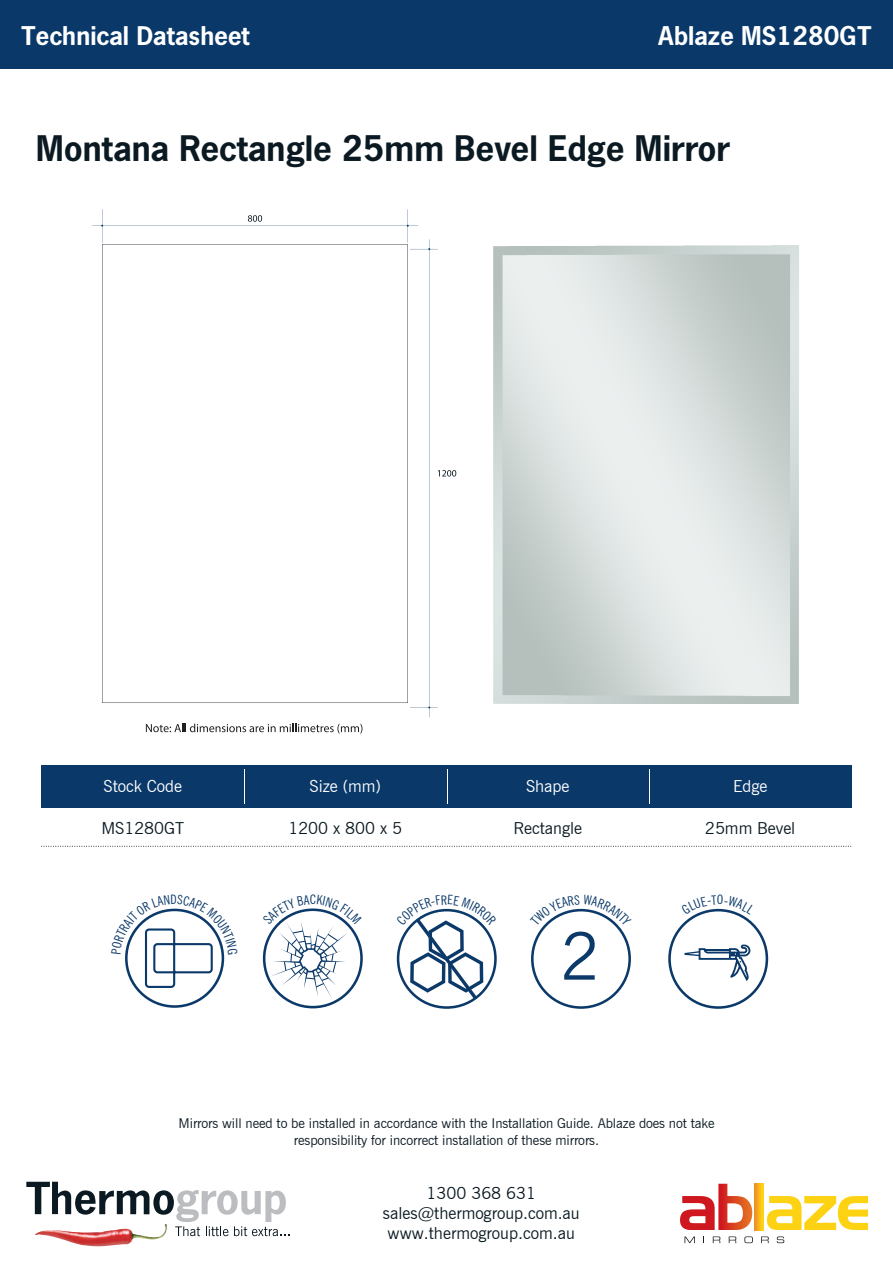
<style>
.page{position:relative;width:893px;height:1263px;background:#fff}
.page>*{position:absolute;margin:0;border:0;box-sizing:border-box;transform-origin:0 0}
.t1{font:65.4px "News Gothic BT";color:#0b3969}
.t2{font:700 36.75px "News Gothic BQ";color:#0b1a22}
.t3{font:700 27px "News Gothic BQ";color:#fff}
.t4{font:16.5px/19.8px "News Gothic BT";color:#0b1a22;text-align:center}
.t5{font:16.5px "News Gothic BT";color:#fff}
.t6{font:13.5px/16.2px "News Gothic BT";letter-spacing:-.01em;color:#0b1a22;text-align:center}
</style>
<div class="page">
<div style="left:0;top:0;width:893px;height:69px;background:#093869"></div>
<img style="left:50px;top:1236px;width:114px;height:10px">
<svg style="left:26px;top:1182px;width:264px;height:54px"></svg>
<svg style="left:685px;top:1236px;width:10px;height:7px"></svg>
<svg style="left:713px;top:1236px;width:7px;height:7px"></svg>
<svg style="left:729px;top:1236px;width:7px;height:7px"></svg>
<svg style="left:744px;top:1236px;width:9px;height:7px"></svg>
<svg style="left:761px;top:1236px;width:8px;height:7px"></svg>
<svg style="left:777px;top:1236px;width:7px;height:7px"></svg>
<svg style="left:680px;top:1184px;width:72px;height:46px"></svg>
<svg style="left:755px;top:1184px;width:9px;height:46px"></svg>
<svg style="left:767px;top:1196px;width:101px;height:34px"></svg>
<div style="left:41px;top:765px;width:810px;height:43px;background:#093869"></div>
<hr style="left:245px;top:770px;width:1px;height:34px;background:#fff">
<hr style="left:447px;top:770px;width:1px;height:34px;background:#fff">
<hr style="left:650px;top:770px;width:1px;height:34px;background:#fff">
<svg style="left:41px;top:846px;width:810px;height:1px"></svg>
<svg style="left:146px;top:724px;width:216px;height:9px"></svg>
<svg style="left:92px;top:209px;width:364px;height:508px"></svg>
<img style="left:493px;top:246px;width:306px;height:457px">
<div style="left:531px;top:909px;width:100px;height:100px;border:3px solid #0b3969;border-radius:50%"></div>
<div style="left:668px;top:909px;width:100px;height:100px;border:3px solid #0b3969;border-radius:50%"></div>
<svg style="left:685px;top:945px;width:65px;height:36px"></svg>
<svg style="left:396px;top:908px;width:101px;height:91px"></svg>
<svg style="left:262px;top:908px;width:100px;height:91px"></svg>
<svg style="left:543px;top:908px;width:76px;height:18px"></svg>
<svg style="left:694px;top:908px;width:48px;height:7px"></svg>
<svg style="left:125px;top:908px;width:100px;height:81px"></svg>
<h3 class="t3" style="left:21px;top:20px;width:230px">Technical Datasheet</h3>
<h3 class="t3" style="left:658px;top:20px;width:215px">Ablaze MS1280GT</h3>
<h2 class="t2" style="left:36px;top:127px;width:696px">Montana Rectangle 25mm Bevel Edge Mirror</h2>
<p class="t5" style="left:104px;top:776px;width:80px">Stock Code</p>
<p class="t5" style="left:309px;top:776px;width:73px">Size (mm)</p>
<p class="t5" style="left:526px;top:776px;width:45px">Shape</p>
<p class="t5" style="left:733px;top:776px;width:36px">Edge</p>
<p class="t4" style="left:101px;top:818px;width:84px">MS1280GT</p>
<p class="t4" style="left:288px;top:818px;width:115px">1200 x 800 x 5</p>
<p class="t4" style="left:513px;top:818px;width:70px">Rectangle</p>
<p class="t4" style="left:705px;top:818px;width:92px">25mm Bevel</p>
<h1 class="t1" style="left:561px;top:917px;width:41px">2</h1>
<p class="t6" style="left:179px;top:1115px;width:537px">Mirrors will need to be installed in accordance with the Installation Guide. Ablaze does not take responsibility for incorrect installation of these mirrors.</p>
<p class="t4" style="left:383px;top:1183px;width:198px">1300 368 631 sales@thermogroup.com.au www.thermogroup.com.au</p>
</div>
